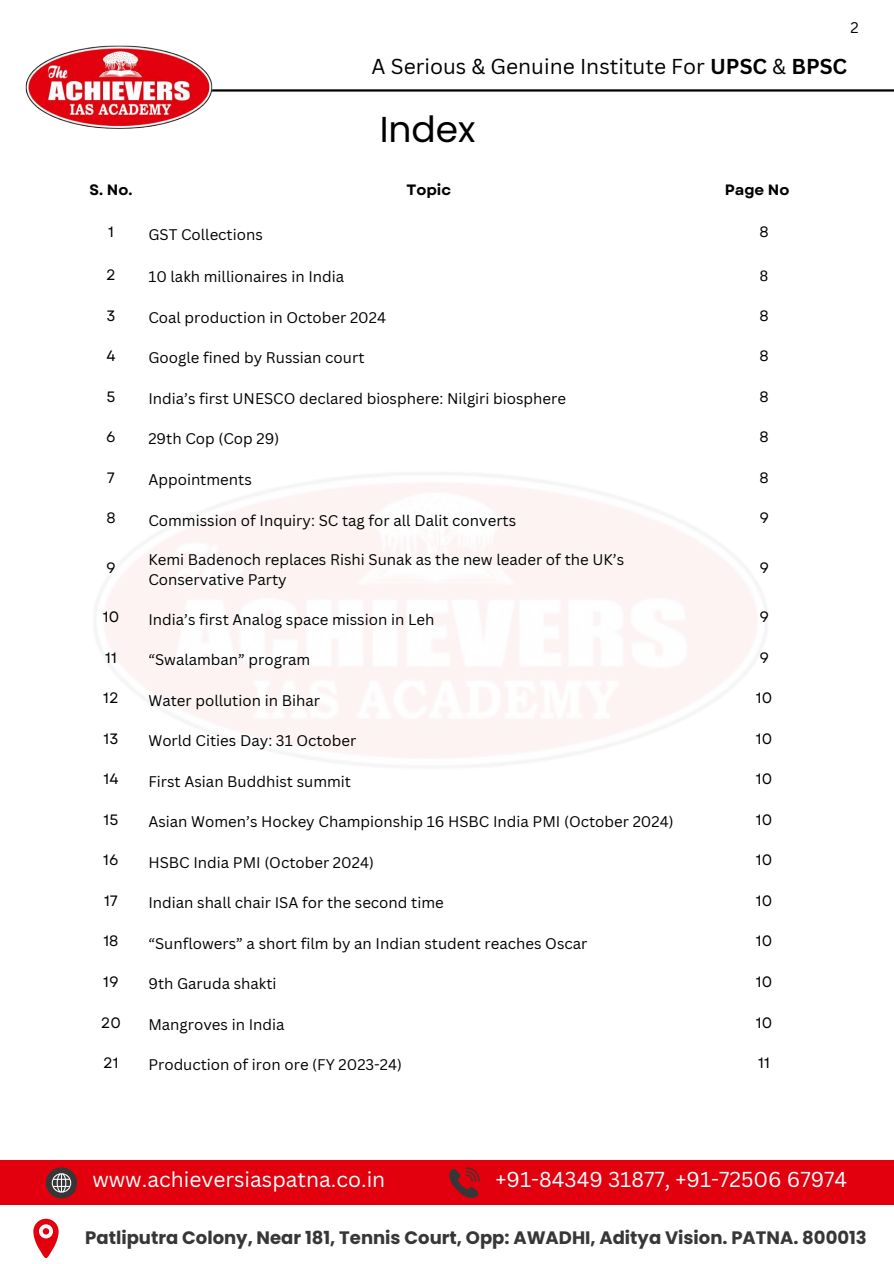
<style>
.page{position:relative;width:894px;height:1264px;background:#fff}
.page>*{position:absolute;margin:0;border:0;box-sizing:border-box;transform-origin:0 0}
.t1{font:36px "Poppins";color:#000}
.t2{font:21px "Canva Sans";color:#fff}
.t3{font:21px "Canva Sans";color:#000}
.t4{font:700 18px "Poppins";color:#373737}
.t5{font:15px/20.2px "Canva Sans";color:#000}
.t6{font:15px "Garet";color:#000}
.t7{font:700 15px "Garet";color:#000}
.t8{font:15px "Arimo";color:#000}
.s1{font-weight:700}
</style>
<div class="page">
<hr style="left:201px;top:89px;width:692px;height:3px;background:#000">
<img style="left:25px;top:45px;width:221px;height:84px">
<div style="left:0;top:1160px;width:893px;height:45px;background:#e3000e"></div>
<svg style="left:33px;top:1218px;width:26px;height:39px"></svg>
<svg style="left:46px;top:1167px;width:31px;height:31px"></svg>
<svg style="left:449px;top:1167px;width:30px;height:31px"></svg>
<p class="t5" style="left:850px;top:17px;width:10px">2</p>
<h2 class="t3" style="left:371px;top:51px;width:477px">A Serious &amp; Genuine Institute For <span class="s1">UPSC</span> &amp; <span class="s1">BPSC</span></h2>
<h1 class="t1" style="left:379px;top:105px;width:97px">Index</h1>
<p class="t7" style="left:90px;top:178px;width:44px">S. No.</p>
<p class="t7" style="left:406px;top:178px;width:46px">Topic</p>
<p class="t7" style="left:724px;top:178px;width:66px">Page No</p>
<p class="t6" style="left:108px;top:221px;width:7px">1</p>
<p class="t5" style="left:148px;top:223px;width:116px">GST Collections</p>
<p class="t6" style="left:759px;top:221px;width:11px">8</p>
<p class="t6" style="left:106px;top:264px;width:11px">2</p>
<p class="t5" style="left:148px;top:266px;width:197px">10 lakh millionaires in India</p>
<p class="t8" style="left:759px;top:268px;width:10px">8</p>
<p class="t6" style="left:106px;top:304px;width:11px">3</p>
<p class="t5" style="left:148px;top:307px;width:239px">Coal production in October 2024</p>
<p class="t6" style="left:759px;top:304px;width:11px">8</p>
<p class="t6" style="left:106px;top:345px;width:11px">4</p>
<p class="t5" style="left:148px;top:347px;width:217px">Google fined by Russian court</p>
<p class="t6" style="left:759px;top:345px;width:11px">8</p>
<p class="t6" style="left:106px;top:385px;width:10px">5</p>
<p class="t5" style="left:148px;top:388px;width:419px">India’s first UNESCO declared biosphere: Nilgiri biosphere</p>
<p class="t6" style="left:759px;top:385px;width:11px">8</p>
<p class="t6" style="left:106px;top:426px;width:11px">6</p>
<p class="t5" style="left:148px;top:428px;width:132px">29th Cop (Cop 29)</p>
<p class="t6" style="left:759px;top:426px;width:11px">8</p>
<p class="t6" style="left:107px;top:466px;width:10px">7</p>
<p class="t5" style="left:148px;top:469px;width:105px">Appointments</p>
<p class="t6" style="left:759px;top:466px;width:11px">8</p>
<p class="t6" style="left:106px;top:507px;width:11px">8</p>
<p class="t5" style="left:148px;top:509px;width:369px">Commission of Inquiry: SC tag for all Dalit converts</p>
<p class="t6" style="left:759px;top:507px;width:11px">9</p>
<p class="t6" style="left:106px;top:556px;width:11px">9</p>
<p class="t5" style="left:148px;top:549px;width:477px">Kemi Badenoch replaces Rishi Sunak as the new leader of the UK’s<br>Conservative Party</p>
<p class="t6" style="left:759px;top:556px;width:11px">9</p>
<p class="t6" style="left:103px;top:606px;width:18px">10</p>
<p class="t5" style="left:148px;top:608px;width:287px">India’s first Analog space mission in Leh</p>
<p class="t6" style="left:759px;top:606px;width:11px">9</p>
<p class="t6" style="left:105px;top:646px;width:13px">11</p>
<p class="t5" style="left:148px;top:649px;width:163px">“Swalamban” program</p>
<p class="t6" style="left:759px;top:646px;width:11px">9</p>
<p class="t6" style="left:103px;top:687px;width:17px">12</p>
<p class="t5" style="left:148px;top:689px;width:173px">Water pollution in Bihar</p>
<p class="t6" style="left:755px;top:687px;width:18px">10</p>
<p class="t6" style="left:103px;top:727px;width:16px">13</p>
<p class="t5" style="left:148px;top:730px;width:209px">World Cities Day: 31 October</p>
<p class="t6" style="left:755px;top:727px;width:18px">10</p>
<p class="t6" style="left:103px;top:768px;width:16px">14</p>
<p class="t5" style="left:148px;top:770px;width:204px">First Asian Buddhist summit</p>
<p class="t6" style="left:755px;top:768px;width:18px">10</p>
<p class="t6" style="left:104px;top:808px;width:16px">15</p>
<p class="t5" style="left:148px;top:811px;width:526px">Asian Women’s Hockey Championship 16 HSBC India PMI (October 2024)</p>
<p class="t6" style="left:755px;top:808px;width:18px">10</p>
<p class="t6" style="left:103px;top:849px;width:17px">16</p>
<p class="t5" style="left:148px;top:851px;width:227px">HSBC India PMI (October 2024)</p>
<p class="t6" style="left:755px;top:849px;width:18px">10</p>
<p class="t6" style="left:104px;top:889px;width:15px">17</p>
<p class="t5" style="left:148px;top:892px;width:297px">Indian shall chair ISA for the second time</p>
<p class="t6" style="left:755px;top:889px;width:18px">10</p>
<p class="t6" style="left:103px;top:930px;width:17px">18</p>
<p class="t5" style="left:148px;top:932px;width:440px">“Sunflowers” a short film by an Indian student reaches Oscar</p>
<p class="t6" style="left:755px;top:930px;width:18px">10</p>
<p class="t6" style="left:103px;top:970px;width:17px">19</p>
<p class="t5" style="left:148px;top:973px;width:130px">9th Garuda shakti</p>
<p class="t6" style="left:755px;top:970px;width:18px">10</p>
<p class="t6" style="left:101px;top:1011px;width:22px">20</p>
<p class="t5" style="left:148px;top:1013px;width:138px">Mangroves in India</p>
<p class="t6" style="left:755px;top:1011px;width:18px">10</p>
<p class="t6" style="left:103px;top:1051px;width:17px">21</p>
<p class="t5" style="left:148px;top:1054px;width:255px">Production of iron ore (FY 2023-24)</p>
<p class="t6" style="left:758px;top:1051px;width:13px">11</p>
<h2 class="t2" style="left:92px;top:1164px;width:294px">www.achieversiaspatna.co.in</h2>
<h2 class="t2" style="left:495px;top:1164px;width:353px">+91-84349 31877, +91-72506 67974</h2>
<p class="t4" style="left:85px;top:1225px;width:782px">Patliputra Colony, Near 181, Tennis Court, Opp: AWADHI, Aditya Vision. PATNA. 800013</p>
</div>
